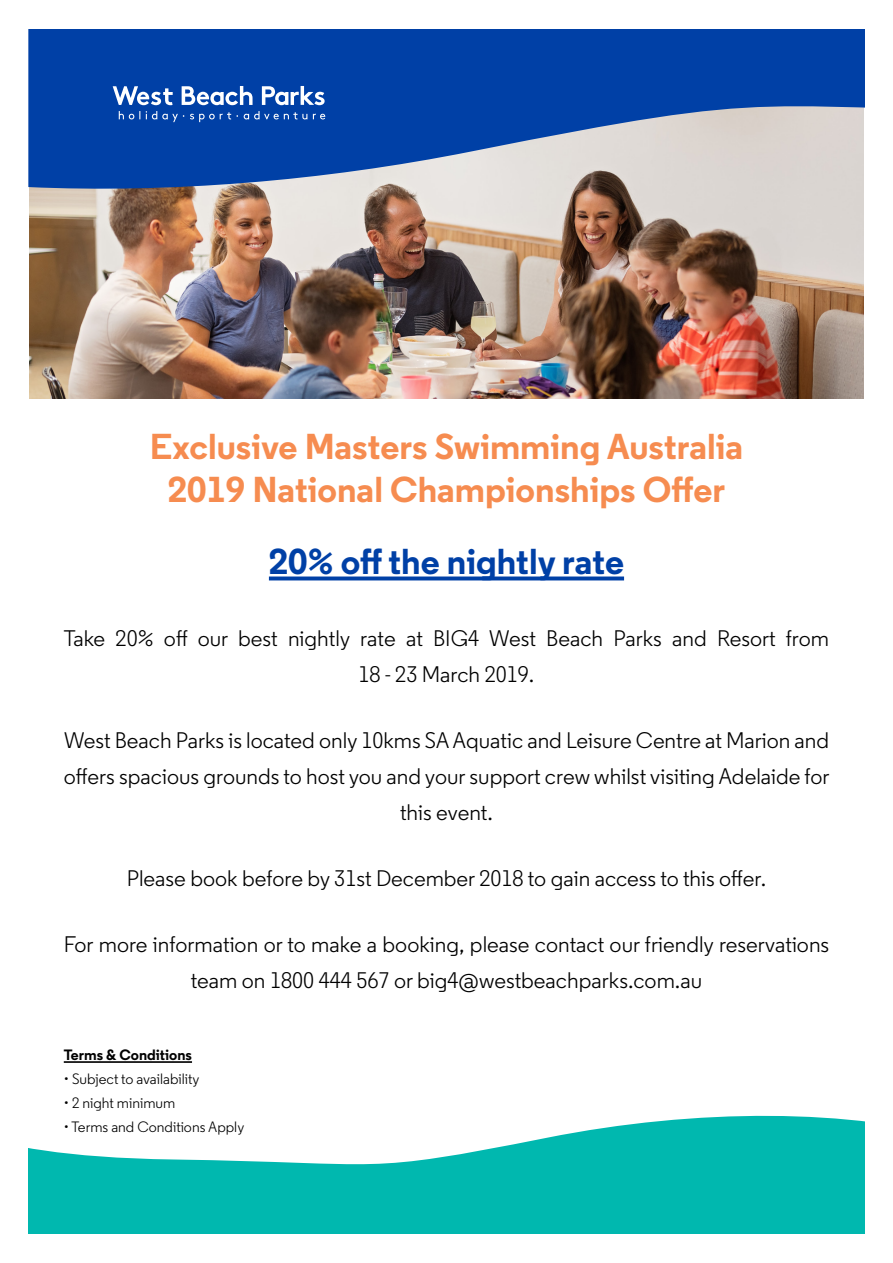
<style>
.page{position:relative;width:893px;height:1263px;background:#fff}
.page>*{position:absolute;margin:0;border:0;box-sizing:border-box;transform-origin:0 0}
.t1{font:700 36px/43.5px "Regular";color:#f68c50;text-align:center}
.t2{font:700 36px "Regular";color:#0040a6}
.t3{font:22.5px/36px "Regular";color:#000;text-align:center}
.t4{font:15px "Regular";color:#000}
.t5{font:700 15px "Regular";color:#000}
</style>
<div class="page">
<img style="left:30px;top:193px;width:834px;height:206px">
<svg style="left:28px;top:1115px;width:837px;height:118px;fill:#00b8af"></svg>
<svg style="left:28px;top:30px;width:837px;height:163px;background:#3a67b0"></svg>
<svg style="left:119px;top:111px;width:206px;height:11px;background:#2159b1"></svg>
<svg style="left:113px;top:86px;width:212px;height:19px"></svg>
<svg style="left:269px;top:576px;width:355px;height:4px"></svg>
<hr style="left:64px;top:1061px;width:128px;height:2px;background:#000">
<p class="t1" style="left:150px;top:424px;width:595px">Exclusive Masters Swimming Australia<br>2019 National Championships Offer</p>
<p class="t2" style="left:269px;top:538px;width:357px">20% off the nightly rate</p>
<p class="t3" style="left:64px;top:620px;width:767px">Take 20% off our best nightly rate at BIG4 West Beach Parks and Resort from<br>18 - 23 March 2019.</p>
<p class="t3" style="left:64px;top:722px;width:767px">West Beach Parks is located only 10kms SA Aquatic and Leisure Centre at Marion and offers spacious grounds to host you and your support crew whilst visiting Adelaide for this event.</p>
<p class="t3" style="left:127px;top:860px;width:641px">Please book before by 31st December 2018 to gain access to this offer.</p>
<p class="t3" style="left:64px;top:926px;width:767px">For more information or to make a booking, please contact our friendly reservations team on 1800 444 567 or big4@westbeachparks.com.au</p>
<p class="t5" style="left:64px;top:1045px;width:130px">Terms &amp; Conditions</p>
<p class="t4" style="left:64px;top:1070px;width:137px">• Subject to availability</p>
<p class="t4" style="left:64px;top:1094px;width:113px">• 2 night minimum</p>
<p class="t4" style="left:64px;top:1118px;width:182px">• Terms and Conditions Apply</p>
</div>
